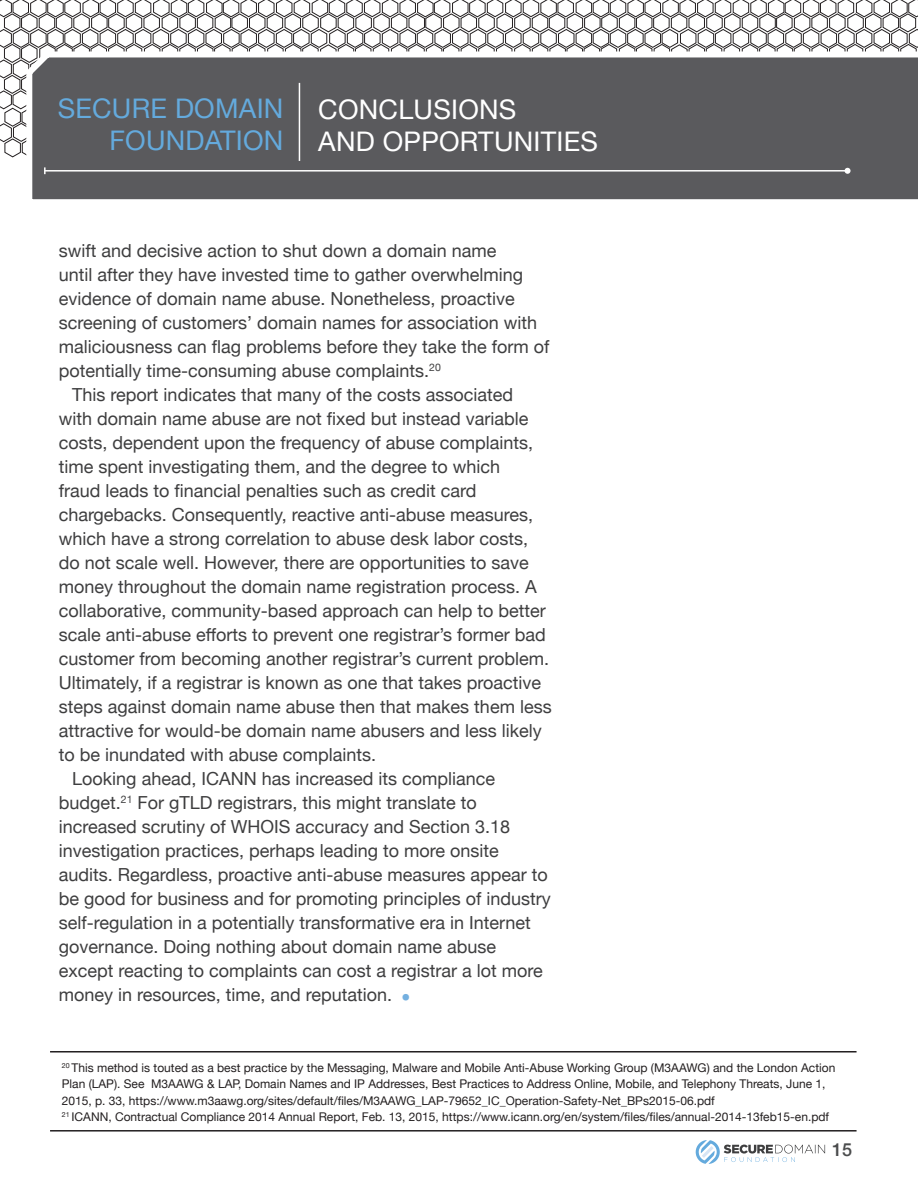
<style>
.page{position:relative;width:918px;height:1188px;background:#fff}
.page>*{position:absolute;margin:0;border:0;box-sizing:border-box;transform-origin:0 0}
.t1{font:27px "Helvetica Neue";letter-spacing:.01em;color:#fff}
.t2{font:27px/32.4px "Helvetica Neue";letter-spacing:.01em;color:#64aadd;text-align:right}
.t3{font:18px/24px "Helvetica Neue";color:#3e3e3f}
.t4{font:500 18px "Helvetica Neue";color:#4b4c4d}
.t5{font:12px/16.5px "Helvetica Neue";color:#231f20}
.s1{font-size:30px;color:#74b0e0}
</style>
<div class="page">
<svg style="left:696px;top:1140px;width:129px;height:24px"></svg>
<svg style="left:0;top:0;width:918px;height:157px"></svg>
<svg style="left:23px;top:46px;width:895px;height:154px;background:#676769"></svg>
<hr style="left:50px;top:1130px;width:807px;height:2px;background:#231f20">
<hr style="left:45px;top:170px;width:803px;height:2px;background:#fff">
<svg style="left:44px;top:167px;width:2px;height:7px"></svg>
<svg style="left:845px;top:168px;width:6px;height:6px"></svg>
<hr style="left:299px;top:83px;width:1px;height:78px;background:#fff">
<hr style="left:50px;top:1051px;width:807px;height:2px;background:#231f20">
<p class="t2" style="left:58px;top:94px;width:227px">SECURE DOMAIN<br>FOUNDATION</p>
<p class="t1" style="left:318px;top:90px;width:200px">CONCLUSIONS</p>
<p class="t1" style="left:318px;top:122px;width:281px">AND OPPORTUNITIES</p>
<p class="t3" style="left:59px;top:239px;width:492px">swift and decisive action to shut down a domain name<br>until after they have invested time to gather overwhelming evidence of domain name abuse. Nonetheless, proactive screening of customers’ domain names for association with maliciousness can flag problems before they take the form of potentially time-consuming abuse complaints.<sup>20</sup></p>
<p class="t3" style="left:59px;top:383px;width:494px;text-indent:14px">This report indicates that many of the costs associated<br>with domain name abuse are not fixed but instead variable costs, dependent upon the frequency of abuse complaints, time spent investigating them, and the degree to which<br>fraud leads to financial penalties such as credit card chargebacks. Consequently, reactive anti-abuse measures, which have a strong correlation to abuse desk labor costs, do not scale well. However, there are opportunities to save money throughout the domain name registration process. A collaborative, community-based approach can help to better scale anti-abuse efforts to prevent one registrar’s former bad customer from becoming another registrar’s current problem.<br>Ultimately, if a registrar is known as one that takes proactive steps against domain name abuse then that makes them less attractive for would-be domain name abusers and less likely to be inundated with abuse complaints.</p>
<p class="t3" style="left:59px;top:767px;width:494px;text-indent:14px">Looking ahead, ICANN has increased its compliance budget.<sup>21</sup> For gTLD registrars, this might translate to increased scrutiny of WHOIS accuracy and Section 3.18 investigation practices, perhaps leading to more onsite audits. Regardless, proactive anti-abuse measures appear to be good for business and for promoting principles of industry self-regulation in a potentially transformative era in Internet governance. Doing nothing about domain name abuse except reacting to complaints can cost a registrar a lot more money in resources, time, and reputation. <span class="s1">•</span></p>
<p class="t5" style="left:62px;top:1060px;width:775px"><sup>20</sup> This method is touted as a best practice by the Messaging, Malware and Mobile Anti-Abuse Working Group (M3AAWG) and the London Action Plan (LAP). See M3AAWG &amp; LAP, Domain Names and IP Addresses, Best Practices to Address Online, Mobile, and Telephony Threats, June 1, 2015, p. 33, https://www.m3aawg.org/sites/default/files/M3AAWG_LAP-79652_IC_Operation-Safety-Net_BPs2015-06.pdf<br><sup>21</sup> ICANN, Contractual Compliance 2014 Annual Report, Feb. 13, 2015, https://www.icann.org/en/system/files/files/annual-2014-13feb15-en.pdf</p>
<p class="t4" style="left:832px;top:1135px;width:22px">15</p>
</div>
